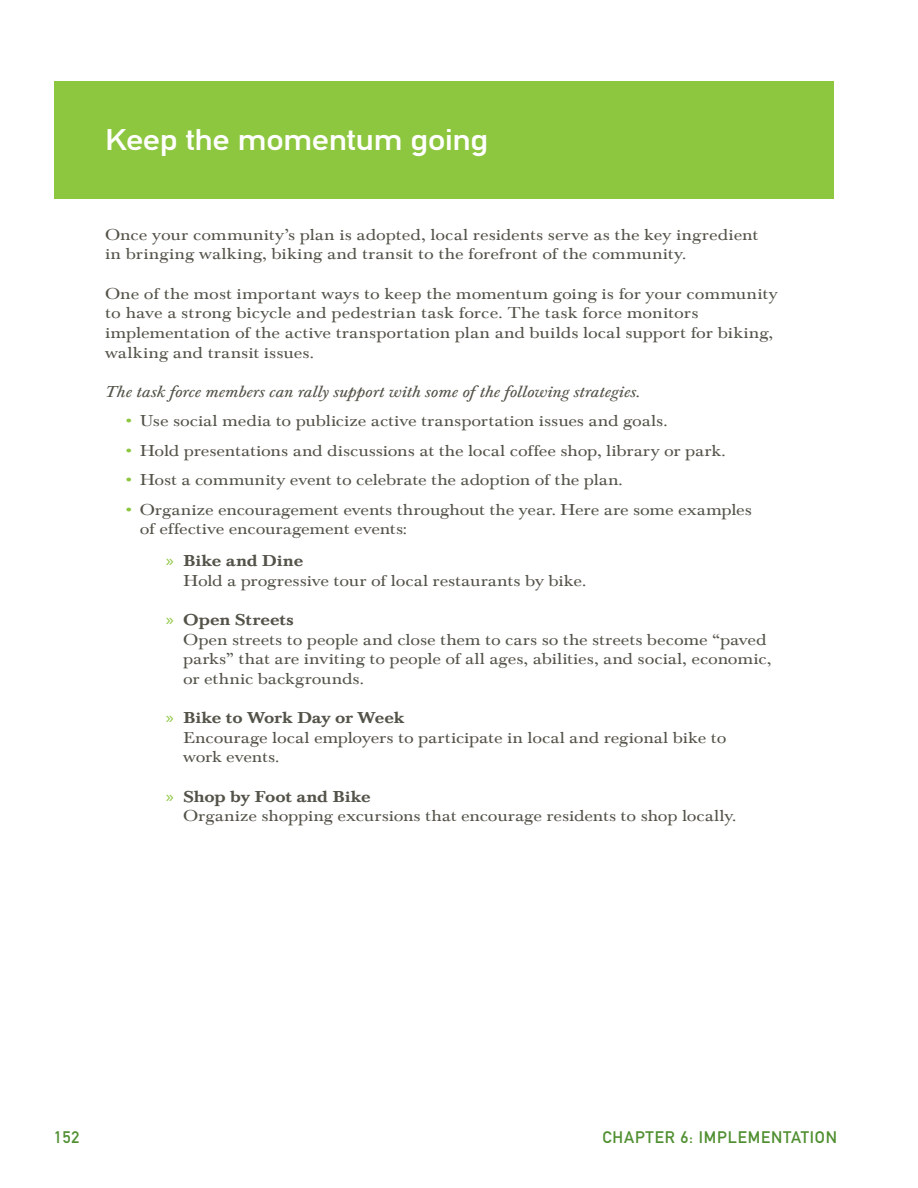
<style>
.page{position:relative;width:918px;height:1188px;background:#fff}
.page>*{position:absolute;margin:0;border:0;box-sizing:border-box;transform-origin:0 0}
.t1{font:29.4px "DIN Mittelschrift Std";letter-spacing:-.02em;color:#fff;scale:1.18 1}
.t2{font:16.5px "DIN Mittelschrift Std";letter-spacing:.05em;color:#508f31}
.t3{font:16.35px/19.6px "Baskerville Com";letter-spacing:-.005em;color:#54534a;scale:1.18 1}
.t4{font:italic 16.35px "Baskerville Com";color:#54534a;scale:1.18 1}
.s1{color:#8dc63f}
.s2{font-family:"Myriad Pro";color:#8dc63f}
.s3{font-weight:500}
</style>
<div class="page">
<div style="left:54px;top:81px;width:780px;height:118px;background:#8dc63f"></div>
<h1 class="t1" style="left:105px;top:123px;width:327px">Keep the momentum going</h1>
<p class="t3" style="left:105px;top:225px;width:555px">Once your community’s plan is adopted, local residents serve as the key ingredient in bringing walking, biking and transit to the forefront of the community.</p>
<p class="t3" style="left:105px;top:284px;width:572px">One of the most important ways to keep the momentum going is for your community to have a strong bicycle and pedestrian task force. The task force monitors implementation of the active transportation plan and builds local support for biking, walking and transit issues.</p>
<p class="t4" style="left:105px;top:382px;width:455px">The task force members can rally support with some of the following strategies.</p>
<p class="t3" style="left:122px;top:411px;width:464px"><span class="s1">•</span> Use social media to publicize active transportation issues and goals.</p>
<p class="t3" style="left:122px;top:441px;width:513px"><span class="s1">•</span> Hold presentations and discussions at the local coffee shop, library or park.</p>
<p class="t3" style="left:122px;top:470px;width:426px"><span class="s1">•</span> Host a community event to celebrate the adoption of the plan.</p>
<p class="t3" style="left:140px;top:500px;width:520px;text-indent:-17px"><span class="s1">•</span> Organize encouragement events throughout the year. Here are some examples of effective encouragement events:</p>
<p class="t3" style="left:183px;top:551px;width:343px;text-indent:-17px"><span class="s2">»</span> <span class="s3">Bike and Dine<br></span>Hold a progressive tour of local restaurants by bike.</p>
<p class="t3" style="left:183px;top:610px;width:500px;text-indent:-17px"><span class="s2">»</span> <span class="s3">Open Streets<br></span>Open streets to people and close them to cars so the streets become “paved parks” that are inviting to people of all ages, abilities, and social, economic, or ethnic backgrounds.</p>
<p class="t3" style="left:183px;top:708px;width:462px;text-indent:-17px"><span class="s2">»</span> <span class="s3">Bike to Work Day or Week<br></span>Encourage local employers to participate in local and regional bike to work events.</p>
<p class="t3" style="left:183px;top:787px;width:470px;text-indent:-17px"><span class="s2">»</span> <span class="s3">Shop by Foot and Bike<br></span>Organize shopping excursions that encourage residents to shop locally.</p>
<p class="t2" style="left:54px;top:1127px;width:27px">152</p>
<p class="t2" style="left:603px;top:1127px;width:236px">Chapter 6: Implementation</p>
</div>
